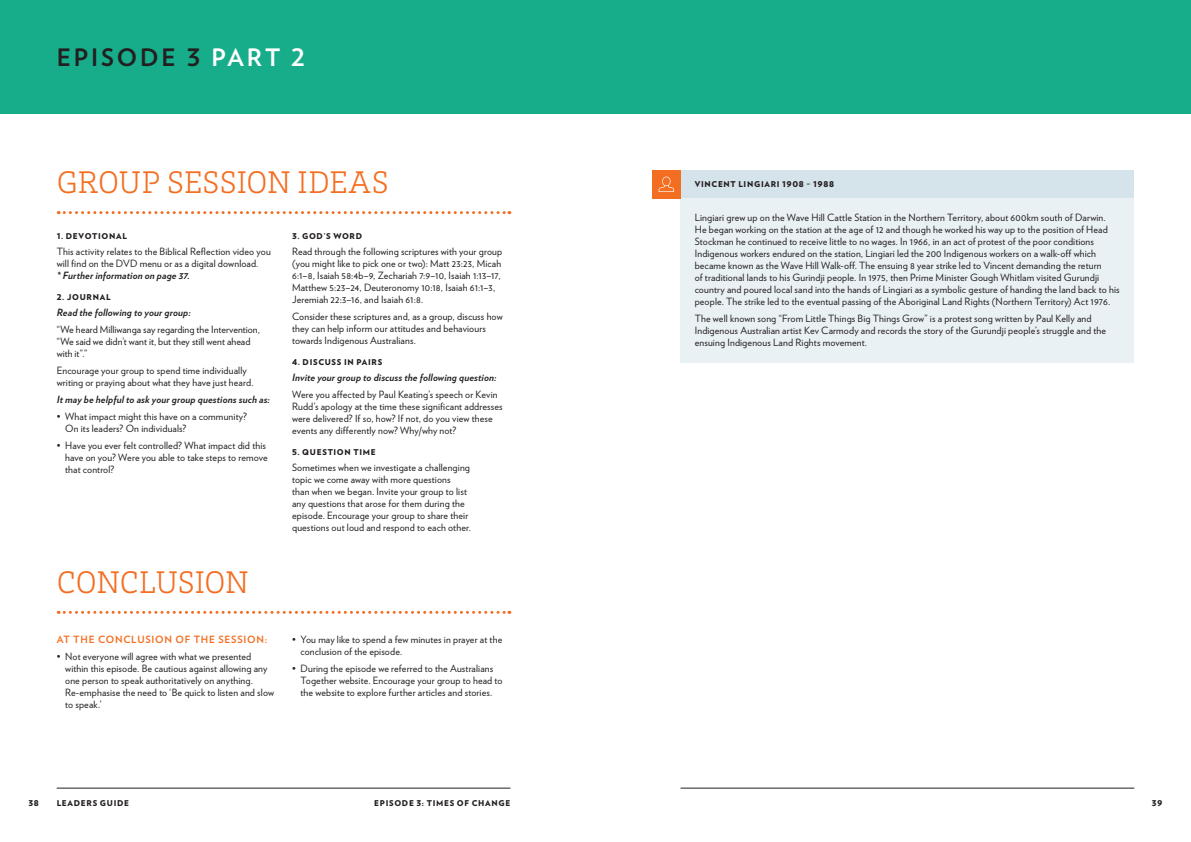
<style>
.page{position:relative;width:1191px;height:842px;background:#fff}
.page>*{position:absolute;margin:0;border:0;box-sizing:border-box;transform-origin:0 0}
.t1{font:300 32px "Brix Slab";color:#f36e21}
.t2{font:700 24px "Verlag";letter-spacing:.12em;color:#231f20}
.t3{font:10px/12px "Verlag";letter-spacing:.01em;color:#231f20}
.t4{font:italic 700 10px "Verlag";letter-spacing:.01em;color:#231f20}
.t5{font:700 10px "Verlag";letter-spacing:.075em;color:#f36e21}
.t6{font:900 8px "Verlag";letter-spacing:.085em;color:#231f20}
.s1{color:#fff}
</style>
<div class="page">
<div style="left:0;top:0;width:1191px;height:113px;background:#17ac8a"></div>
<hr style="left:57px;top:788px;width:453px;height:1px;background:#231f20">
<svg style="left:58px;top:611px;width:452px;height:3px"></svg>
<svg style="left:58px;top:211px;width:452px;height:3px"></svg>
<div style="left:680px;top:170px;width:454px;height:28px;background:#d5e3ea"></div>
<div style="left:680px;top:198px;width:454px;height:165px;background:#eaf1f5"></div>
<div style="left:652px;top:170px;width:28px;height:28px;background:#f36e21"></div>
<svg style="left:658px;top:177px;width:16px;height:15px"></svg>
<hr style="left:680px;top:788px;width:454px;height:1px;background:#231f20">
<h2 class="t2" style="left:57px;top:39px;width:250px">EPISODE 3 <span class="s1">PART 2</span></h2>
<h1 class="t1" style="left:57px;top:162px;width:333px">GROUP SESSION IDEAS</h1>
<p class="t6" style="left:57px;top:229px;width:72px">1. DEVOTIONAL</p>
<p class="t3" style="left:57px;top:245px;width:216px">This activity relates to the Biblical Reflection video you will find on the DVD menu or as a digital download.</p>
<p class="t4" style="left:57px;top:267px;width:135px">* Further information on page 37.</p>
<p class="t6" style="left:57px;top:290px;width:55px">2. JOURNAL</p>
<p class="t4" style="left:57px;top:304px;width:136px">Read the following to your group:</p>
<p class="t3" style="left:57px;top:323px;width:205px">“We heard Milliwanga say regarding the Intervention, “We said we didn’t want it, but they still went ahead with it”.”</p>
<p class="t3" style="left:57px;top:364px;width:198px">Encourage your group to spend time individually writing or praying about what they have just heard.</p>
<p class="t4" style="left:57px;top:391px;width:215px">It may be helpful to ask your group questions such as:</p>
<p class="t3" style="left:65px;top:410px;width:183px;text-indent:-8px">• What impact might this have on a community?<br>On its leaders? On individuals?</p>
<p class="t3" style="left:65px;top:439px;width:204px;text-indent:-8px">• Have you ever felt controlled? What impact did this have on you? Were you able to take steps to remove that control?</p>
<h1 class="t1" style="left:57px;top:562px;width:193px">CONCLUSION</h1>
<p class="t5" style="left:57px;top:631px;width:212px">AT THE CONCLUSION OF THE SESSION:</p>
<p class="t3" style="left:65px;top:650px;width:210px;text-indent:-8px">• Not everyone will agree with what we presented within this episode. Be cautious against allowing any one person to speak authoritatively on anything.<br>Re-emphasise the need to ‘Be quick to listen and slow to speak.’</p>
<p class="t6" style="left:292px;top:229px;width:71px">3. GOD’S WORD</p>
<p class="t3" style="left:292px;top:245px;width:212px">Read through the following scriptures with your group (you might like to pick one or two): Matt 23:23, Micah 6:1–8, Isaiah 58:4b–9, Zechariah 7:9–10, Isaiah 1:13–17, Matthew 5:23–24, Deuteronomy 10:18, Isaiah 61:1–3, Jeremiah 22:3–16, and Isaiah 61:8.</p>
<p class="t3" style="left:292px;top:310px;width:212px">Consider these scriptures and, as a group, discuss how they can help inform our attitudes and behaviours towards Indigenous Australians.</p>
<p class="t6" style="left:292px;top:355px;width:92px">4. DISCUSS IN PAIRS</p>
<p class="t4" style="left:292px;top:369px;width:206px">Invite your group to discuss the following question:</p>
<p class="t3" style="left:292px;top:388px;width:212px">Were you affected by Paul Keating’s speech or Kevin Rudd’s apology at the time these significant addresses were delivered? If so, how? If not, do you view these events any differently now? Why/why not?</p>
<p class="t6" style="left:292px;top:445px;width:85px">5. QUESTION TIME</p>
<p class="t3" style="left:292px;top:461px;width:180px">Sometimes when we investigate a challenging topic we come away with more questions<br>than when we began. Invite your group to list any questions that arose for them during the episode. Encourage your group to share their questions out loud and respond to each other.</p>
<p class="t3" style="left:300px;top:633px;width:203px;text-indent:-8px">• You may like to spend a few minutes in prayer at the conclusion of the episode.</p>
<p class="t3" style="left:300px;top:662px;width:203px;text-indent:-8px">• During the episode we referred to the Australians<br>Together website. Encourage your group to head to the website to explore further articles and stories.</p>
<p class="t6" style="left:28px;top:796px;width:12px">38</p>
<p class="t6" style="left:57px;top:796px;width:74px">LEADERS GUIDE</p>
<p class="t6" style="left:374px;top:796px;width:138px">EPISODE 3: TIMES OF CHANGE</p>
<p class="t6" style="left:694px;top:178px;width:141px">VINCENT LINGIARI 1908 – 1988</p>
<p class="t3" style="left:694px;top:210px;width:426px">Lingiari grew up on the Wave Hill Cattle Station in the Northern Territory, about 600km south of Darwin.<br>He began working on the station at the age of 12 and though he worked his way up to the position of Head Stockman he continued to receive little to no wages. In 1966, in an act of protest of the poor conditions Indigenous workers endured on the station, Lingiari led the 200 Indigenous workers on a walk-off which became known as the Wave Hill Walk-off. The ensuing 8 year strike led to Vincent demanding the return<br>of traditional lands to his Gurindji people. In 1975, then Prime Minister Gough Whitlam visited Gurundji country and poured local sand into the hands of Lingiari as a symbolic gesture of handing the land back to his people. The strike led to the eventual passing of the Aboriginal Land Rights (Northern Territory) Act 1976.</p>
<p class="t3" style="left:694px;top:311px;width:413px">The well known song “From Little Things Big Things Grow” is a protest song written by Paul Kelly and<br>Indigenous Australian artist Kev Carmody and records the story of the Gurundji people’s struggle and the ensuing Indigenous Land Rights movement.</p>
<p class="t6" style="left:1152px;top:796px;width:12px">39</p>
</div>
